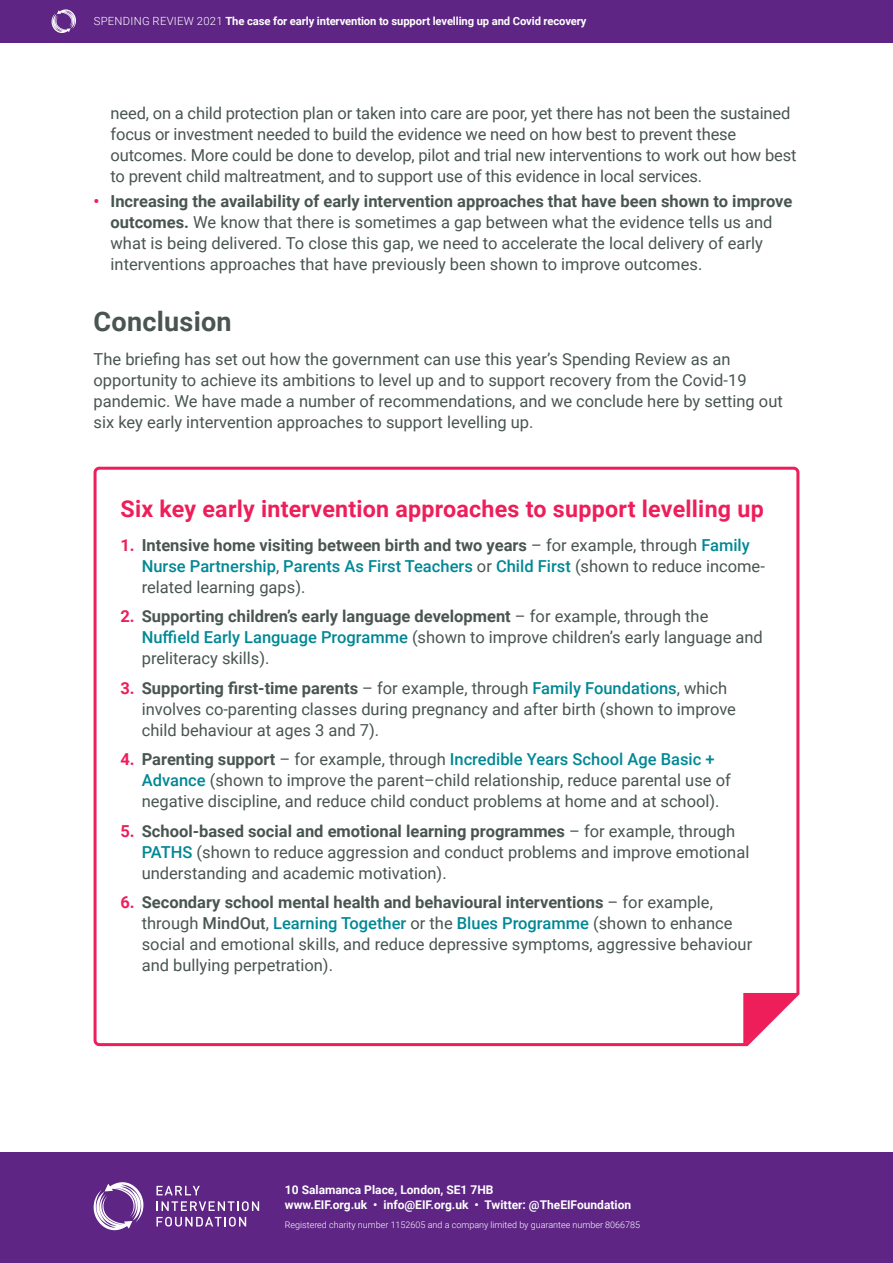
<style>
.page{position:relative;width:893px;height:1263px;background:#fff}
.page>*{position:absolute;margin:0;border:0;box-sizing:border-box;transform-origin:0 0}
.t1{font:700 27px "Roboto";letter-spacing:.01em;color:#495550}
.t2{font:700 23.25px "Roboto";letter-spacing:.01em;color:#ee1e5b}
.body_para{font:16.5px/21px "Roboto";color:#495550}
.body_para-2{font:700 12px "Roboto";color:#fff}
.t3{font:700 11.25px "Roboto";letter-spacing:-.01em;color:#fff}
.body_para-3{font:300 9px "Roboto";color:#fff}
.s1{font-weight:300}
.s2{font-weight:700;color:#ee1e5b}
.s3{font-weight:700}
.s4{font-weight:500;color:#008895}
.s5{font-weight:500}
</style>
<div class="page">
<div style="left:0;top:0;width:893px;height:43px;background:#5e2584"></div>
<div style="left:0;top:1152px;width:893px;height:111px;background:#5e2584"></div>
<svg style="left:94px;top:1182px;width:50px;height:48px"></svg>
<svg style="left:157px;top:1186px;width:43px;height:9px"></svg>
<svg style="left:157px;top:1201px;width:102px;height:10px"></svg>
<svg style="left:157px;top:1217px;width:89px;height:9px"></svg>
<svg style="left:93px;top:466px;width:707px;height:581px"></svg>
<svg style="left:743px;top:993px;width:56px;height:53px"></svg>
<p class="t3" style="left:94px;top:14px;width:494px"><span class="s1">SPENDING REVIEW 2021</span> The case for early intervention to support levelling up and Covid recovery</p>
<p class="body_para" style="left:111px;top:102px;width:687px">need, on a child protection plan or taken into care are poor, yet there has not been the sustained focus or investment needed to build the evidence we need on how best to prevent these outcomes. More could be done to develop, pilot and trial new interventions to work out how best to prevent child maltreatment, and to support use of this evidence in local services.</p>
<p class="body_para" style="left:111px;top:190px;width:683px;text-indent:-17px"><span class="s2">•</span> <span class="s3">Increasing the availability of early intervention approaches that have been shown to improve outcomes.</span> We know that there is sometimes a gap between what the evidence tells us and what is being delivered. To close this gap, we need to accelerate the local delivery of early interventions approaches that have previously been shown to improve outcomes.</p>
<p class="t1" style="left:94px;top:303px;width:140px">Conclusion</p>
<p class="body_para" style="left:94px;top:348px;width:691px">The briefing has set out how the government can use this year’s Spending Review as an opportunity to achieve its ambitions to level up and to support recovery from the Covid-19 pandemic. We have made a number of recommendations, and we conclude here by setting out six key early intervention approaches to support levelling up.</p>
<p class="t2" style="left:120px;top:492px;width:645px">Six key early intervention approaches to support levelling up</p>
<p class="body_para" style="left:142px;top:533px;width:625px;text-indent:-21px"><span class="s2">1.</span> <span class="s3">Intensive home visiting between birth and two years</span> – for example, through <span class="s4">Family<br>Nurse Partnership</span>, <span class="s4">Parents As First Teachers</span> or <span class="s4">Child First</span> (shown to reduce income&shy;related learning gaps).</p>
<p class="body_para" style="left:142px;top:605px;width:623px;text-indent:-21px"><span class="s2">2.</span> <span class="s3">Supporting children’s early language development</span> – for example, through the<br><span class="s4">Nuffield Early Language Programme</span> (shown to improve children’s early language and preliteracy skills).</p>
<p class="body_para" style="left:142px;top:676px;width:596px;text-indent:-21px"><span class="s2">3.</span> <span class="s3">Supporting first-time parents</span> – for example, through <span class="s4">Family Foundations</span>, which involves co-parenting classes during pregnancy and after birth (shown to improve child behaviour at ages 3 and 7).</p>
<p class="body_para" style="left:142px;top:748px;width:591px;text-indent:-21px"><span class="s2">4.</span> <span class="s3">Parenting support</span> – for example, through <span class="s4">Incredible Years School Age Basic +<br>Advance</span> (shown to improve the parent–child relationship, reduce parental use of negative discipline, and reduce child conduct problems at home and at school).</p>
<p class="body_para" style="left:142px;top:819px;width:609px;text-indent:-21px"><span class="s2">5.</span> <span class="s3">School-based social and emotional learning programmes</span> – for example, through<br><span class="s4">PATHS</span> (shown to reduce aggression and conduct problems and improve emotional understanding and academic motivation).</p>
<p class="body_para" style="left:142px;top:891px;width:612px;text-indent:-21px"><span class="s2">6.</span> <span class="s3">Secondary school mental health and behavioural interventions</span> – for example, through <span class="s5">MindOut</span>, <span class="s4">Learning Together</span> or the <span class="s4">Blues Programme</span> (shown to enhance social and emotional skills, and reduce depressive symptoms, aggressive behaviour and bullying perpetration).</p>
<p class="body_para-2" style="left:285px;top:1181px;width:210px">10 Salamanca Place, London, SE1 7HB</p>
<p class="body_para-2" style="left:285px;top:1196px;width:348px">www.EIF.org.uk • info@EIF.org.uk • Twitter: @TheEIFoundation</p>
<p class="body_para-3" style="left:285px;top:1218px;width:357px">Registered charity number 1152605 and a company limited by guarantee number 8066785</p>
</div>
